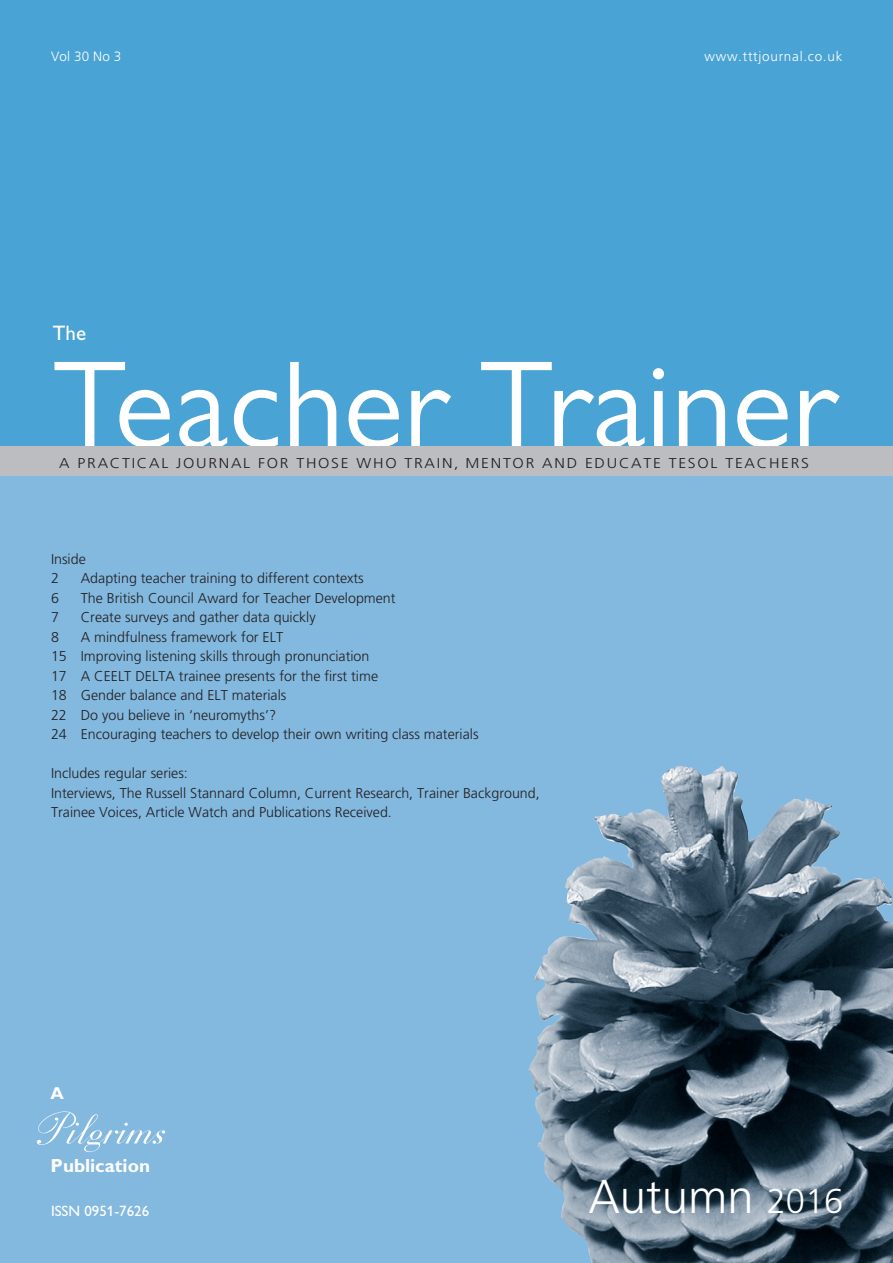
<style>
.page{position:relative;width:893px;height:1263px;background:#83b8df}
.page>*{position:absolute;margin:0;border:0;box-sizing:border-box;transform-origin:0 0}
.t1{font:124.5px "Gill Alt One";color:#fff}
.t2{font:300 47.25px "Frutiger";color:#fff}
.t3{font:21px "Gill Alt One";color:#fff}
.t4{font:700 19.05px "Gill Alt One";color:#fff}
.t5{font:700 17.25px "Gill Alt One";color:#fff}
.t6{font:15px "Gill Alt One";color:#fff}
.t7{font:300 14.25px/19.5px "Frutiger";color:#231f20}
.t8{font:300 14.25px "Frutiger";letter-spacing:.11em;color:#231f20;scale:1.1 1}
.t9{font:300 13.5px "Frutiger";letter-spacing:.055em;color:#fff}
.s1{font-size:34.5px}
</style>
<div class="page">
<img style="left:528px;top:766px;width:365px;height:497px">
<div style="left:0;top:0;width:893px;height:458px;background:#4aa3d5"></div>
<div style="left:0;top:446px;width:893px;height:30px;background:#bcbdc0"></div>
<svg style="left:37px;top:1111px;width:128px;height:41px"></svg>
<p class="t9" style="left:51px;top:51px;width:72px">Vol 30 No 3</p>
<p class="t9" style="left:705px;top:51px;width:139px">www.tttjournal.co.uk</p>
<h3 class="t3" style="left:53px;top:325px;width:35px">The</h3>
<h1 class="t1" style="left:53px;top:362px;width:786px">Teacher Trainer</h1>
<p class="t8" style="left:59px;top:458px;width:683px">A PRACTICAL JOURNAL FOR THOSE WHO TRAIN, MENTOR AND EDUCATE TESOL TEACHERS</p>
<p class="t7" style="left:51px;top:550px;width:36px">Inside<br>2</p>
<p class="t7" style="left:81px;top:569px;width:285px">Adapting teacher training to different contexts</p>
<p class="t7" style="left:51px;top:589px;width:9px">6</p>
<p class="t7" style="left:81px;top:589px;width:316px">The British Council Award for Teacher Development</p>
<p class="t7" style="left:51px;top:608px;width:9px">7</p>
<p class="t7" style="left:81px;top:608px;width:236px">Create surveys and gather data quickly</p>
<p class="t7" style="left:51px;top:628px;width:9px">8</p>
<p class="t7" style="left:51px;top:628px;width:429px;text-indent:30px">A mindfulness framework for ELT<br>15 Improving listening skills through pronunciation<br>17 A CEELT DELTA trainee presents for the first time<br>18 Gender balance and ELT materials<br>22 Do you believe in ‘neuromyths’?<br>24 Encouraging teachers to develop their own writing class materials</p>
<p class="t7" style="left:51px;top:764px;width:490px">Includes regular series:<br>Interviews, The Russell Stannard Column, Current Research, Trainer Background,<br>Trainee Voices, Article Watch and Publications Received.</p>
<p class="t5" style="left:51px;top:1087px;width:15px">A</p>
<h3 class="t4" style="left:51px;top:1158px;width:101px">Publication</h3>
<p class="t6" style="left:51px;top:1205px;width:100px">ISSN 0951-7626</p>
<h2 class="t2" style="left:588px;top:1178px;width:256px">Autumn <span class="s1">2016</span></h2>
</div>
